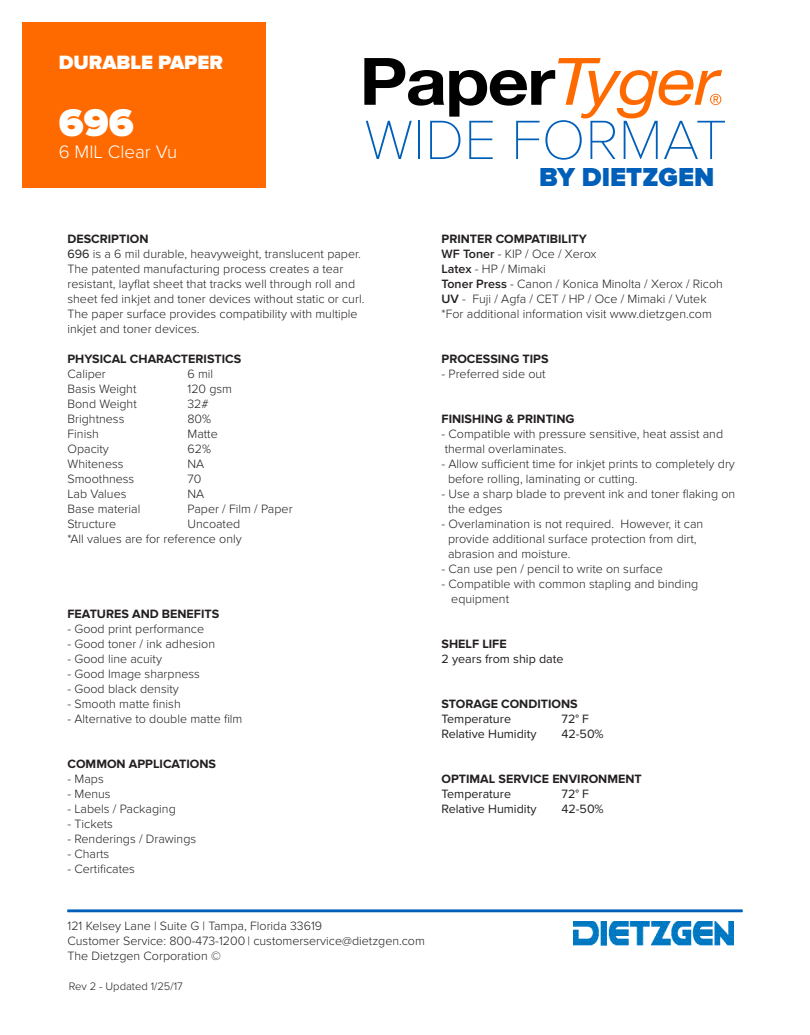
<style>
.page{position:relative;width:810px;height:1035px;background:#fff}
.page>*{position:absolute;margin:0;border:0;box-sizing:border-box;transform-origin:0 0}
.t1{font:100 57.25px "Proxima Nova T";color:#005fb9}
.t2{font:900 40px "Proxima Nova";color:#fff}
.t3{font:900 27px "Proxima Nova";color:#005fb9}
.t4{font:900 20px "Proxima Nova";color:#fff}
.t5{font:300 18.75px "Proxima Nova";color:#fff}
.t6{font:300 12.5px/15px "Proxima Nova";color:#231f20}
.t7{font:700 12.5px "Proxima Nova";color:#231f20}
.t8{font:12.5px "Proxima Nova";color:#231f20}
.t9{font:300 11.25px "Proxima Nova";color:#231f20}
.s1{font-weight:700}
.s2{font-weight:400}
.s3{font-weight:600}
</style>
<div class="page">
<img style="left:574px;top:921px;width:160px;height:24px">
<div style="left:22px;top:22px;width:244px;height:166px;background:#ff6a00"></div>
<hr style="left:68px;top:910px;width:674px;height:2px;background:#005fb9">
<svg style="left:364px;top:58px;width:358px;height:60px"></svg>
<h3 class="t4" style="left:59px;top:51px;width:166px">DURABLE PAPER</h3>
<h2 class="t2" style="left:59px;top:100px;width:76px">696</h2>
<h3 class="t5" style="left:59px;top:141px;width:120px">6 MIL Clear Vu</h3>
<h1 class="t1" style="left:364px;top:107px;width:364px">WIDE FORMAT</h1>
<h3 class="t3" style="left:539px;top:161px;width:177px">BY DIETZGEN</h3>
<p class="t6" style="left:68px;top:231px;width:298px"><span class="s1">DESCRIPTION<br></span><span class="s2">696</span> is a 6 mil durable, heavyweight, translucent paper.<br>The patented manufacturing process creates a tear resistant, layflat sheet that tracks well through roll and sheet fed inkjet and toner devices without static or curl.<br>The paper surface provides compatibility with multiple inkjet and toner devices.</p>
<p class="t7" style="left:68px;top:351px;width:175px">PHYSICAL CHARACTERISTICS</p>
<p class="t6" style="left:68px;top:366px;width:40px">Caliper</p>
<p class="t6" style="left:188px;top:366px;width:27px">6 mil</p>
<p class="t6" style="left:68px;top:381px;width:70px">Basis Weight</p>
<p class="t6" style="left:188px;top:381px;width:46px">120 gsm</p>
<p class="t6" style="left:68px;top:396px;width:71px">Bond Weight</p>
<p class="t6" style="left:188px;top:396px;width:23px">32#</p>
<p class="t6" style="left:68px;top:411px;width:58px">Brightness</p>
<p class="t6" style="left:188px;top:411px;width:25px">80%</p>
<p class="t6" style="left:68px;top:426px;width:33px">Finish</p>
<p class="t6" style="left:188px;top:426px;width:32px">Matte</p>
<p class="t6" style="left:68px;top:441px;width:43px">Opacity</p>
<p class="t6" style="left:188px;top:441px;width:25px">62%</p>
<p class="t6" style="left:68px;top:456px;width:58px">Whiteness</p>
<p class="t6" style="left:188px;top:456px;width:18px">NA</p>
<p class="t6" style="left:68px;top:471px;width:68px">Smoothness</p>
<p class="t6" style="left:188px;top:471px;width:15px">70</p>
<p class="t6" style="left:68px;top:486px;width:61px">Lab Values</p>
<p class="t6" style="left:188px;top:486px;width:18px">NA</p>
<p class="t6" style="left:68px;top:501px;width:74px">Base material</p>
<p class="t6" style="left:188px;top:501px;width:107px">Paper / Film / Paper</p>
<p class="t6" style="left:68px;top:516px;width:50px">Structure</p>
<p class="t6" style="left:68px;top:516px;width:176px;text-align:right">Uncoated<br>*All values are for reference only</p>
<p class="t7" style="left:68px;top:606px;width:153px">FEATURES AND BENEFITS</p>
<p class="t6" style="left:68px;top:621px;width:138px">- Good print performance</p>
<p class="t6" style="left:68px;top:636px;width:149px">- Good toner / ink adhesion</p>
<p class="t6" style="left:68px;top:651px;width:96px">- Good line acuity</p>
<p class="t6" style="left:68px;top:666px;width:134px">- Good Image sharpness</p>
<p class="t6" style="left:68px;top:681px;width:113px">- Good black density</p>
<p class="t6" style="left:68px;top:696px;width:115px">- Smooth matte finish</p>
<p class="t6" style="left:68px;top:711px;width:177px">- Alternative to double matte film</p>
<p class="t7" style="left:68px;top:756px;width:150px">COMMON APPLICATIONS</p>
<p class="t6" style="left:68px;top:771px;width:38px">- Maps</p>
<p class="t6" style="left:68px;top:786px;width:45px">- Menus</p>
<p class="t6" style="left:68px;top:801px;width:110px">- Labels / Packaging</p>
<p class="t6" style="left:68px;top:816px;width:47px">- Tickets</p>
<p class="t6" style="left:68px;top:831px;width:130px">- Renderings / Drawings</p>
<p class="t6" style="left:68px;top:846px;width:43px">- Charts</p>
<p class="t6" style="left:68px;top:861px;width:69px">- Certificates</p>
<p class="t6" style="left:442px;top:231px;width:283px"><span class="s1">PRINTER COMPATIBILITY<br></span><span class="s3">WF Toner</span> - KIP / Oce / Xerox<br><span class="s3">Latex</span> - HP / Mimaki<br><span class="s3">Toner Press</span> - Canon / Konica Minolta / Xerox / Ricoh <span class="s3">UV</span> - Fuji / Agfa / CET / HP / Oce / Mimaki / Vutek *For additional information visit www.dietzgen.com</p>
<p class="t7" style="left:442px;top:351px;width:109px">PROCESSING TIPS</p>
<p class="t6" style="left:442px;top:366px;width:106px">- Preferred side out</p>
<p class="t7" style="left:442px;top:411px;width:134px">FINISHING &amp; PRINTING</p>
<p class="t6" style="left:442px;top:426px;width:283px">- Compatible with pressure sensitive, heat assist and thermal overlaminates.</p>
<p class="t6" style="left:448px;top:456px;width:288px;text-indent:-6px">- Allow sufficient time for inkjet prints to completely dry before rolling, laminating or cutting.</p>
<p class="t6" style="left:448px;top:486px;width:289px;text-indent:-6px">- Use a sharp blade to prevent ink and toner flaking on the edges</p>
<p class="t6" style="left:448px;top:516px;width:257px;text-indent:-6px">- Overlamination is not required. However, it can provide additional surface protection from dirt, abrasion and moisture.</p>
<p class="t6" style="left:442px;top:561px;width:223px">- Can use pen / pencil to write on surface</p>
<p class="t6" style="left:451px;top:576px;width:248px;text-indent:-10px">- Compatible with common stapling and binding equipment</p>
<p class="t7" style="left:442px;top:636px;width:67px">SHELF LIFE</p>
<p class="t8" style="left:442px;top:651px;width:124px">2 years from ship date</p>
<p class="t7" style="left:442px;top:696px;width:138px">STORAGE CONDITIONS</p>
<p class="t8" style="left:442px;top:711px;width:71px">Temperature</p>
<p class="t8" style="left:562px;top:711px;width:29px">72° F</p>
<p class="t8" style="left:442px;top:726px;width:97px">Relative Humidity</p>
<p class="t8" style="left:562px;top:726px;width:44px">42-50%</p>
<p class="t7" style="left:442px;top:771px;width:202px">OPTIMAL SERVICE ENVIRONMENT</p>
<p class="t8" style="left:442px;top:786px;width:71px">Temperature</p>
<p class="t8" style="left:562px;top:786px;width:29px">72° F</p>
<p class="t8" style="left:442px;top:801px;width:97px">Relative Humidity</p>
<p class="t8" style="left:562px;top:801px;width:44px">42-50%</p>
<p class="t6" style="left:68px;top:919px;width:359px">121 Kelsey Lane | Suite G | Tampa, Florida 33619<br>Customer Service: 800-473-1200 | customerservice@dietzgen.com<br>The Dietzgen Corporation ©</p>
<p class="t9" style="left:69px;top:980px;width:116px">Rev 2 - Updated 1/25/17</p>
</div>
